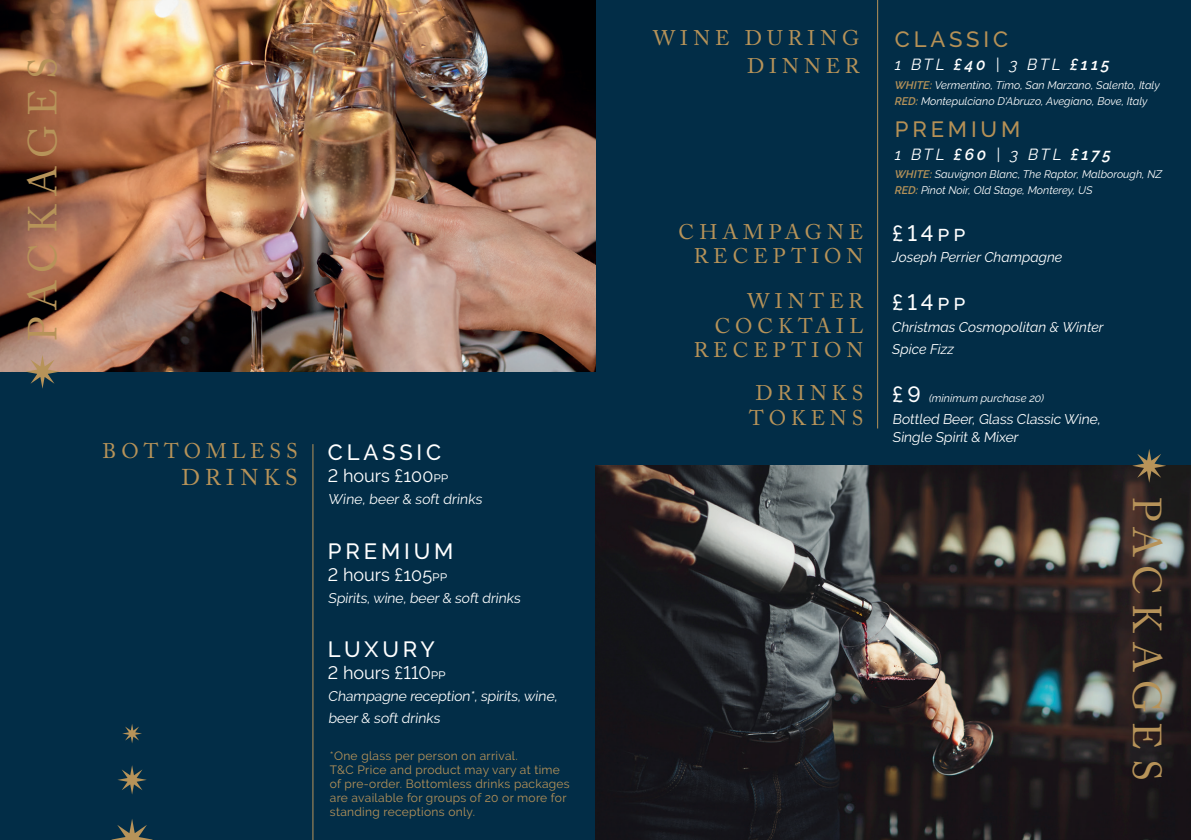
<style>
.page{position:relative;width:1191px;height:840px;background:#fff}
.page>*{position:absolute;margin:0;border:0;box-sizing:border-box;transform-origin:0 0}
.t1{font:40px "Adobe Caslon Pro";letter-spacing:.22em;color:#b79359}
.t2{font:22.6px "Adobe Caslon Pro";letter-spacing:.24em;color:#b79359}
.t3{font:500 22px "Raleway";letter-spacing:.175em;color:#fff}
.t4{font:500 22px "Raleway";letter-spacing:.175em;color:#b69156}
.t5{font:21px/24.4px "Adobe Caslon Pro";letter-spacing:.24em;color:#b79359;text-align:right}
.t6{font:18px "Raleway";color:#fff}
.t7{font:italic 16px "Raleway";letter-spacing:.16em;color:#fff}
.t8{font:14px/22px "Raleway";color:#fff}
.t9{font:italic 14px/22px "Raleway";color:#fff}
.t10{font:12px/14px "Raleway";letter-spacing:.025em;color:#b79359}
.t11{font:italic 11px/16px "Raleway";color:#fff}
.s1{font-size:14px}
.s2{font-weight:600}
.s3{font-weight:600;color:#b79359}
.s4{font-weight:500;font-style:normal;font-size:22px}
</style>
<div class="page">
<div style="left:0;top:0;width:1191px;height:839px;background:#022d47"></div>
<img style="left:0;top:0;width:595px;height:371px">
<svg style="left:26px;top:354px;width:33px;height:34px"></svg>
<img style="left:595px;top:465px;width:596px;height:374px">
<svg style="left:1132px;top:449px;width:34px;height:33px"></svg>
<hr style="left:877px;top:0;width:1px;height:428px;background:#b79359">
<hr style="left:312px;top:444px;width:1px;height:395px;background:#b79359">
<svg style="left:115px;top:819px;width:34px;height:20px"></svg>
<svg style="left:117px;top:765px;width:30px;height:29px"></svg>
<svg style="left:122px;top:724px;width:20px;height:19px"></svg>
<h1 class="t1" style="left:19px;top:341px;width:285px;rotate:-90deg">PACKAGES</h1>
<h3 class="t5" style="left:103px;top:438px;width:196px">BOTTOMLESS</h3>
<h2 class="t2" style="left:181px;top:464px;width:118px">DRINKS</h2>
<h3 class="t3" style="left:328px;top:439px;width:115px">CLASSIC</h3>
<h3 class="t6" style="left:328px;top:465px;width:122px">2 hours £100<span class="s1">pp</span></h3>
<p class="t8" style="left:328px;top:488px;width:158px">Wine, beer &amp; soft drinks</p>
<h3 class="t3" style="left:328px;top:538px;width:127px">PREMIUM</h3>
<h3 class="t6" style="left:328px;top:563px;width:121px">2 hours £105<span class="s1">pp</span></h3>
<p class="t8" style="left:328px;top:586px;width:196px">Spirits,wine, beer&amp; soft drinks</p>
<h3 class="t3" style="left:328px;top:636px;width:108px">LUXURY</h3>
<h3 class="t6" style="left:328px;top:662px;width:119px">2 hours £110<span class="s1">pp</span></h3>
<p class="t8" style="left:328px;top:685px;width:233px">Champagne reception*, spirits,wine, beer&amp; soft drinks</p>
<p class="t10" style="left:330px;top:748px;width:241px">*One glass per person on arrival.<br>T&amp;C Price and product may vary at time of pre-order. Bottomless drinks packages are available for groups of 20 or more for standing receptions only.</p>
<h3 class="t5" style="left:653px;top:24px;width:208px;line-height:27.2px">WINE DURING<br>DINNER</h3>
<h3 class="t5" style="left:678px;top:219px;width:186px">CHAMPAGNE<br>RECEPTION</h3>
<h3 class="t4" style="left:895px;top:27px;width:115px">CLASSIC</h3>
<h3 class="t7" style="left:895px;top:55px;width:216px">1 BTL <span class="s2">£40</span> | 3 BTL <span class="s2">£115</span></h3>
<p class="t11" style="left:895px;top:77px;width:266px"><span class="s3">WHITE:</span> Vermentino, Timo, San Marzano, Salento, Italy<br><span class="s3">RED:</span> Montepulciano D'Abruzo, Avegiano, Bove, Italy</p>
<h3 class="t4" style="left:895px;top:116px;width:127px">PREMIUM</h3>
<h3 class="t7" style="left:895px;top:144px;width:217px">1 BTL <span class="s2">£60</span> | 3 BTL <span class="s2">£175</span></h3>
<p class="t11" style="left:895px;top:166px;width:269px"><span class="s3">WHITE:</span> Sauvignon Blanc, The Raptor, Malborough, NZ<br><span class="s3">RED:</span> Pinot Noir, Old Stage, Monterey, US</p>
<h3 class="t3" style="left:892px;top:220px;width:75px">£14pp</h3>
<p class="t9" style="left:892px;top:246px;width:172px">Joseph Perrier Champagne</p>
<h3 class="t5" style="left:694px;top:288px;width:171px">WINTER<br>COCKTAIL<br>RECEPTION</h3>
<h3 class="t3" style="left:892px;top:289px;width:75px">£14pp</h3>
<p class="t9" style="left:892px;top:316px;width:213px">Christmas Cosmopolitan &amp; Winter<br>Spice Fizz</p>
<h3 class="t5" style="left:749px;top:381px;width:116px;text-align:left">DRINKS<br>TOKENS</h3>
<p class="t11" style="left:892px;top:390px;width:153px"><span class="s4">£ 9</span> (minimum purchase 20)</p>
<p class="t8" style="left:892px;top:410px;width:212px;line-height:18px">Bottled Beer, Glass Classic Wine,<br>Single Spirit &amp; Mixer</p>
<h1 class="t1" style="left:1170px;top:496px;width:285px;rotate:90deg">PACKAGES</h1>
</div>
